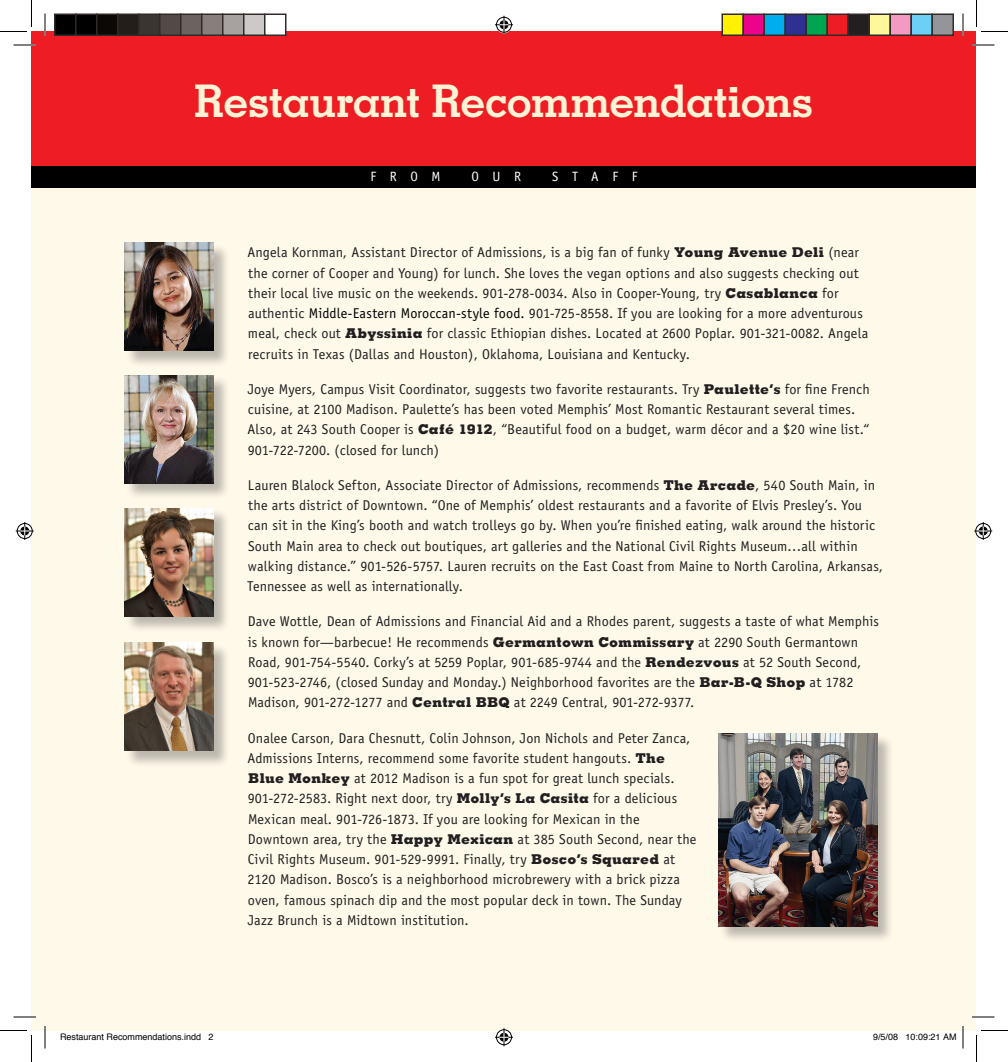
<style>
.page{position:relative;width:1008px;height:1062px;background:#fff}
.page>*{position:absolute;margin:0;border:0;box-sizing:border-box;transform-origin:0 0}
.t1{font:700 45px "Memphis";letter-spacing:-.02em;color:#fef3d5}
.t2{font:14.25px/20.2px "Officina Sans";letter-spacing:.01em;color:#231f20}
.t3{font:13.5px "Officina Sans";color:#fff}
.t4{font:9px "Helvetica";color:#000}
.s1{font-family:"Memphis";font-weight:800;font-size:13.5px}
.s2{color:#000}
</style>
<div class="page">
<div style="left:32px;top:45px;width:944px;height:985px;background:#fef9e9"></div>
<div style="left:32px;top:32px;width:944px;height:134px;background:#ee1d23"></div>
<div style="left:32px;top:166px;width:944px;height:22px;background:#000"></div>
<div style="left:125px;top:643px;width:106px;height:125px;background:#231f20;opacity:.3"></div>
<img style="left:125px;top:643px;width:89px;height:108px">
<div style="left:125px;top:509px;width:106px;height:124px;background:#231f20;opacity:.3"></div>
<img style="left:125px;top:508px;width:89px;height:108px">
<div style="left:125px;top:243px;width:106px;height:125px;background:#231f20;opacity:.3"></div>
<img style="left:125px;top:243px;width:89px;height:108px">
<div style="left:125px;top:376px;width:106px;height:124px;background:#231f20;opacity:.3"></div>
<img style="left:125px;top:375px;width:89px;height:108px">
<div style="left:719px;top:734px;width:175px;height:209px;background:#231f20;opacity:.3"></div>
<img style="left:718px;top:734px;width:159px;height:192px">
<hr style="left:14px;top:44px;width:22px;height:2px;background:#fff">
<hr style="left:972px;top:44px;width:22px;height:2px;background:#fff">
<hr style="left:14px;top:1016px;width:22px;height:2px;background:#fff">
<hr style="left:972px;top:1016px;width:22px;height:2px;background:#fff">
<hr style="left:44px;top:14px;width:2px;height:22px;background:#fff">
<hr style="left:44px;top:1026px;width:2px;height:22px;background:#fff">
<hr style="left:962px;top:14px;width:2px;height:22px;background:#fff">
<hr style="left:962px;top:1026px;width:2px;height:22px;background:#fff">
<svg style="left:14px;top:45px;width:22px;height:1px"></svg>
<svg style="left:972px;top:45px;width:22px;height:1px"></svg>
<svg style="left:14px;top:1017px;width:22px;height:1px"></svg>
<svg style="left:972px;top:1017px;width:22px;height:1px"></svg>
<svg style="left:45px;top:14px;width:1px;height:22px"></svg>
<svg style="left:45px;top:1026px;width:1px;height:22px"></svg>
<svg style="left:963px;top:14px;width:1px;height:22px"></svg>
<svg style="left:963px;top:1026px;width:1px;height:22px"></svg>
<svg style="left:0;top:0;width:32px;height:32px"></svg>
<svg style="left:0;top:1030px;width:32px;height:32px"></svg>
<svg style="left:976px;top:0;width:32px;height:32px"></svg>
<svg style="left:976px;top:1030px;width:32px;height:32px"></svg>
<svg style="left:495px;top:16px;width:18px;height:18px"></svg>
<svg style="left:495px;top:1028px;width:18px;height:18px"></svg>
<svg style="left:16px;top:522px;width:18px;height:18px"></svg>
<svg style="left:974px;top:522px;width:18px;height:18px"></svg>
<div style="left:55px;top:14px;width:21px;height:21px;background:#000"></div>
<div style="left:54px;top:14px;width:22px;height:22px;border:2px solid #302a28"></div>
<div style="left:76px;top:14px;width:21px;height:21px;background:#000"></div>
<div style="left:75px;top:14px;width:23px;height:22px;border:2px solid #302a28"></div>
<div style="left:97px;top:14px;width:21px;height:21px;background:#0c0806"></div>
<div style="left:96px;top:14px;width:22px;height:22px;border:2px solid #302a28"></div>
<div style="left:118px;top:14px;width:21px;height:21px;background:#241e1b"></div>
<div style="left:117px;top:14px;width:23px;height:22px;border:2px solid #302a28"></div>
<div style="left:139px;top:14px;width:21px;height:21px;background:#3b3532"></div>
<div style="left:138px;top:14px;width:22px;height:22px;border:2px solid #302a28"></div>
<div style="left:160px;top:14px;width:21px;height:21px;background:#524a47"></div>
<div style="left:159px;top:14px;width:23px;height:22px;border:2px solid #302a28"></div>
<div style="left:181px;top:14px;width:21px;height:21px;background:#6b6360"></div>
<div style="left:180px;top:14px;width:22px;height:22px;border:2px solid #302a28"></div>
<div style="left:202px;top:14px;width:21px;height:21px;background:#867f7c"></div>
<div style="left:201px;top:14px;width:23px;height:22px;border:2px solid #302a28"></div>
<div style="left:223px;top:14px;width:21px;height:21px;background:#a7a2a0"></div>
<div style="left:222px;top:14px;width:22px;height:22px;border:2px solid #302a28"></div>
<div style="left:244px;top:14px;width:21px;height:21px;background:#cdc9c8"></div>
<div style="left:243px;top:14px;width:23px;height:22px;border:2px solid #302a28"></div>
<div style="left:265px;top:14px;width:21px;height:21px;background:#fff"></div>
<div style="left:264px;top:14px;width:22px;height:22px;border:2px solid #302a28"></div>
<div style="left:722px;top:14px;width:21px;height:21px;background:#fff101"></div>
<div style="left:722px;top:14px;width:22px;height:22px;border:2px solid #302a28"></div>
<div style="left:743px;top:14px;width:21px;height:21px;background:#ed028c"></div>
<div style="left:742px;top:14px;width:23px;height:22px;border:2px solid #302a28"></div>
<div style="left:764px;top:14px;width:21px;height:21px;background:#00aeef"></div>
<div style="left:764px;top:14px;width:22px;height:22px;border:2px solid #302a28"></div>
<div style="left:785px;top:14px;width:21px;height:21px;background:#2e3092"></div>
<div style="left:784px;top:14px;width:23px;height:22px;border:2px solid #302a28"></div>
<div style="left:806px;top:14px;width:21px;height:21px;background:#00a54f"></div>
<div style="left:806px;top:14px;width:22px;height:22px;border:2px solid #302a28"></div>
<div style="left:827px;top:14px;width:21px;height:21px;background:#ee1d23"></div>
<div style="left:826px;top:14px;width:23px;height:22px;border:2px solid #302a28"></div>
<div style="left:848px;top:14px;width:21px;height:21px;background:#231f20"></div>
<div style="left:848px;top:14px;width:22px;height:22px;border:2px solid #302a28"></div>
<div style="left:869px;top:14px;width:21px;height:21px;background:#fff79a"></div>
<div style="left:868px;top:14px;width:23px;height:22px;border:2px solid #302a28"></div>
<div style="left:890px;top:14px;width:21px;height:21px;background:#f499c2"></div>
<div style="left:890px;top:14px;width:22px;height:22px;border:2px solid #302a28"></div>
<div style="left:911px;top:14px;width:21px;height:21px;background:#6bcff6"></div>
<div style="left:910px;top:14px;width:23px;height:22px;border:2px solid #302a28"></div>
<div style="left:932px;top:14px;width:21px;height:21px;background:#939598"></div>
<div style="left:932px;top:14px;width:22px;height:22px;border:2px solid #302a28"></div>
<svg style="left:906px;top:1030px;width:51px;height:1px"></svg>
<h1 class="t1" style="left:194px;top:73px;width:621px">Restaurant Recommendations</h1>
<p class="t3" style="left:370px;top:169px;width:18px">from</p>
<p class="t3" style="left:472px;top:169px;width:36px">O ur</p>
<p class="t3" style="left:552px;top:169px;width:38px">S taff</p>
<p class="t2" style="left:247px;top:242px;width:623px">Angela Kornman, Assistant Director of Admissions, is a big fan of funky <span class="s1">Young Avenue Deli</span> (near the corner of Cooper and Young) for lunch. She loves the vegan options and also suggests checking out their local live music on the weekends. 901-278-0034. Also in Cooper-Young, try <span class="s1">Casablanca</span> for authentic <span class="s2">Middle-Eastern Moroccan-style food.</span> 901-725-8558. If you are looking for a more adventurous meal, check out <span class="s1">Abyssinia</span> for classic Ethiopian dishes. Located at 2600 Poplar. 901-321-0082. Angela recruits in Texas (Dallas and Houston), Oklahoma, Louisiana and Kentucky.</p>
<p class="t2" style="left:247px;top:379px;width:624px">Joye Myers, Campus Visit Coordinator, suggests two favorite restaurants. Try <span class="s1">Paulette’s</span> for fine French cuisine, at 2100 Madison. Paulette’s has been voted Memphis’ Most Romantic Restaurant several times.<br>Also, at 243 South Cooper is <span class="s1">Café 1912</span>, “Beautiful food on a budget, warm décor and a $20 wine list.“ 901-722-7200. (closed for lunch)</p>
<p class="t2" style="left:247px;top:475px;width:637px">Lauren Blalock Sefton, Associate Director of Admissions, recommends <span class="s1">The Arcade</span>, 540 South Main, in the arts district of Downtown. “One of Memphis’ oldest restaurants and a favorite of Elvis Presley’s. You can sit in the King’s booth and watch trolleys go by. When you’re finished eating, walk around the historic South Main area to check out boutiques, art galleries and the National Civil Rights Museum…all within walking distance.” 901-526-5757. Lauren recruits on the East Coast from Maine to North Carolina, Arkansas, Tennessee as well as internationally.</p>
<p class="t2" style="left:248px;top:611px;width:633px">Dave Wottle, Dean of Admissions and Financial Aid and a Rhodes parent, suggests a taste of what Memphis is known for—barbecue! He recommends <span class="s1">Germantown Commissary</span> at 2290 South Germantown Road, 901-754-5540. Corky’s at 5259 Poplar, 901-685-9744 and the <span class="s1">Rendezvous</span> at 52 South Second, 901-523-2746, (closed Sunday and Monday.) Neighborhood favorites are the <span class="s1">Bar-B-Q Shop</span> at 1782<br>Madison, 901-272-1277 and <span class="s1">Central BBQ</span> at 2249 Central, 901-272-9377.</p>
<p class="t2" style="left:247px;top:728px;width:451px">Onalee Carson, Dara Chesnutt, Colin Johnson, Jon Nichols and Peter Zanca, Admissions Interns, recommend some favorite student hangouts. <span class="s1">The Blue Monkey</span> at 2012 Madison is a fun spot for great lunch specials.<br>901-272-2583. Right next door, try <span class="s1">Molly’s La Casita</span> for a delicious Mexican meal. 901-726-1873. If you are looking for Mexican in the Downtown area, try the <span class="s1">Happy Mexican</span> at 385 South Second, near the Civil Rights Museum. 901-529-9991. Finally, try <span class="s1">Bosco’s Squared</span> at 2120 Madison. Bosco’s is a neighborhood microbrewery with a brick pizza oven, famous spinach dip and the most popular deck in town. The Sunday Jazz Brunch is a Midtown institution.</p>
<p class="t4" style="left:60px;top:1029px;width:155px">Restaurant Recommendations.indd 2</p>
<p class="t4" style="left:873px;top:1029px;width:85px">9/5/08 10:09:21 AM</p>
</div>
